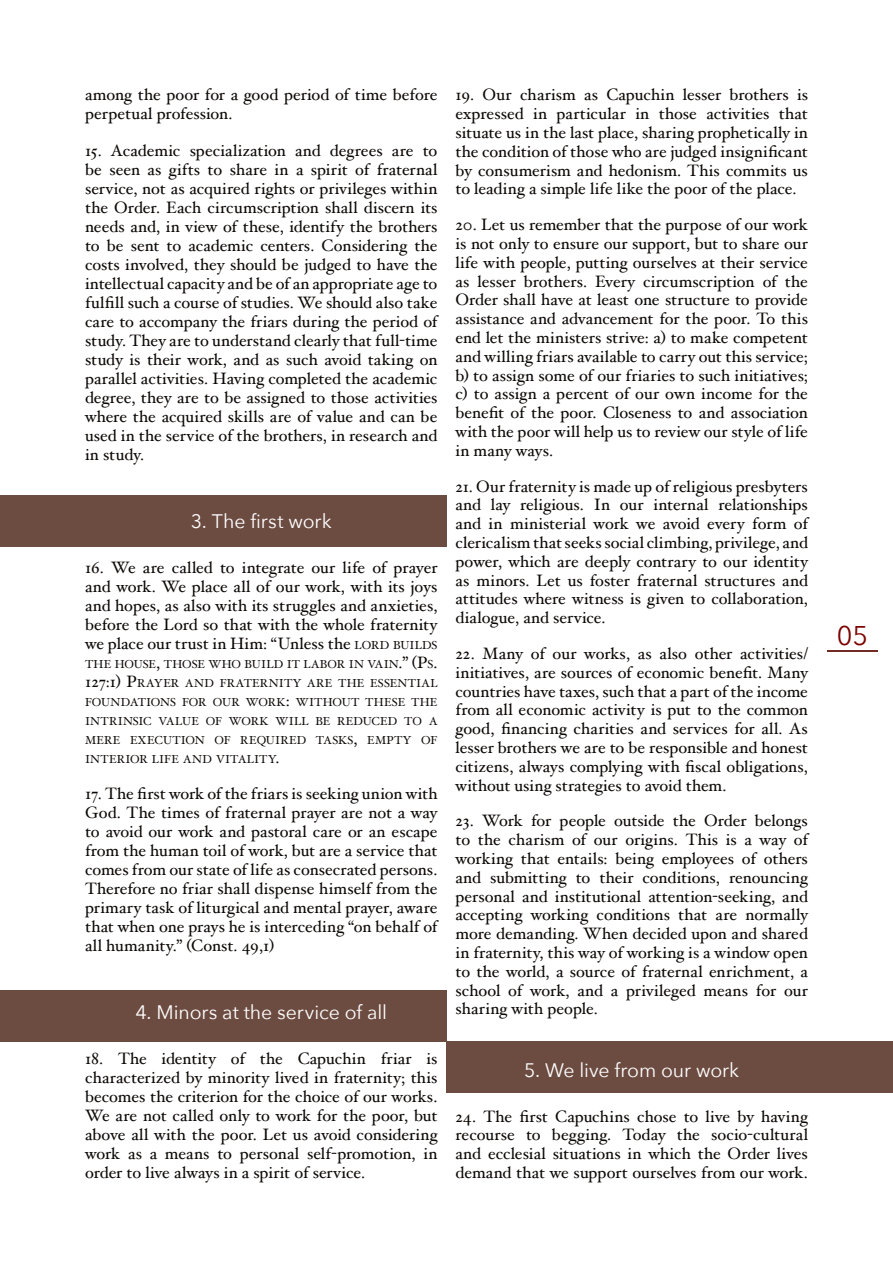
<style>
.page{position:relative;width:893px;height:1263px;background:#fff}
.page>*{position:absolute;margin:0;border:0;box-sizing:border-box;transform-origin:0 0}
.t1{font:27px "Avenir Next";color:#7b0300}
.t2{font:19.5px "Avenir Next";letter-spacing:-.005em;color:#fff}
.t3{font:16.5px/18.8px "Hoefler Text";color:#0c0806;text-align:justify}
.t4{font:11.55px/19px "Hoefler Text";letter-spacing:.01em;color:#0c0806;text-align:justify}
.s1{font-size:11.55px}
.s2{font-size:16.5px}
</style>
<div class="page">
<hr style="left:827px;top:650px;width:51px;height:1px;background:#712c23">
<div style="left:446px;top:1041px;width:447px;height:52px;background:#6c4b41"></div>
<div style="left:0;top:495px;width:446px;height:51px;background:#6c4b41"></div>
<div style="left:0;top:989px;width:446px;height:52px;background:#6c4b41"></div>
<p class="t3" style="left:85px;top:85px;width:354px">among the poor for a good period of time before perpetual profession.</p>
<p class="t3" style="left:85px;top:140px;width:354px">15. Academic specialization and degrees are to be seen as gifts to share in a spirit of fraternal service, not as acquired rights or privileges within the Order. Each circumscription shall discern its needs and, in view of these, identify the brothers to be sent to academic centers. Considering the costs involved, they should be judged to have the intellectual capacity and be of an appropriate age to fulfill such a course of studies. We should also take care to accompany the friars during the period of study. They are to understand clearly that full-time study is their work, and as such avoid taking on parallel activities. Having completed the academic degree, they are to be assigned to those activities where the acquired skills are of value and can be used in the service of the brothers, in research and in study.</p>
<p class="t2" style="left:191px;top:505px;width:142px">3. The first work</p>
<p class="t3" style="left:85px;top:557px;width:354px">16. We are called to integrate our life of prayer and work. We place all of our work, with its joys and hopes, as also with its struggles and anxieties, before the Lord so that with the whole fraternity we place our trust in Him: “Unless the <span class="s1">LORD BUILDS</span></p>
<p class="t4" style="left:85px;top:654px;width:354px">THE HOUSE<span class="s2">,</span> THOSE WHO BUILD IT LABOR IN VAIN<span class="s2">.” (P</span>S<span class="s2">.<br>127:1) P</span>RAYER AND FRATERNITY ARE THE ESSENTIAL FOUNDATIONS FOR OUR WORK<span class="s2">:</span> WITHOUT THESE THE INTRINSIC VALUE OF WORK WILL BE REDUCED TO A MERE EXECUTION OF REQUIRED TASKS<span class="s2">,</span> EMPTY OF INTERIOR LIFE AND VITALITY<span class="s2">.</span></p>
<p class="t3" style="left:85px;top:784px;width:354px">17. The first work of the friars is seeking union with God. The times of fraternal prayer are not a way to avoid our work and pastoral care or an escape from the human toil of work, but are a service that comes from our state of life as consecrated persons.<br>Therefore no friar shall dispense himself from the primary task of liturgical and mental prayer, aware that when one prays he is interceding “on behalf of all humanity.” (Const. 49,1)</p>
<p class="t2" style="left:135px;top:996px;width:253px">4. Minors at the service of all</p>
<p class="t3" style="left:85px;top:1048px;width:354px">18. The identity of the Capuchin friar is characterized by minority lived in fraternity; this becomes the criterion for the choice of our works.<br>We are not called only to work for the poor, but above all with the poor. Let us avoid considering work as a means to personal self-promotion, in order to live always in a spirit of service.</p>
<p class="t3" style="left:455px;top:85px;width:354px">19. Our charism as Capuchin lesser brothers is expressed in particular in those activities that situate us in the last place, sharing prophetically in the condition of those who are judged insignificant by consumerism and hedonism. This commits us to leading a simple life like the poor of the place.</p>
<p class="t3" style="left:455px;top:215px;width:354px">20. Let us remember that the purpose of our work is not only to ensure our support, but to share our life with people, putting ourselves at their service as lesser brothers. Every circumscription of the Order shall have at least one structure to provide assistance and advancement for the poor. To this end let the ministers strive: a) to make competent and willing friars available to carry out this service; b) to assign some of our friaries to such initiatives; c) to assign a percent of our own income for the benefit of the poor. Closeness to and association with the poor will help us to review our style of life in many ways.</p>
<p class="t3" style="left:455px;top:476px;width:354px">21. Our fraternity is made up of religious presbyters and lay religious. In our internal relationships and in ministerial work we avoid every form of clericalism that seeks social climbing, privilege, and power, which are deeply contrary to our identity as minors. Let us foster fraternal structures and attitudes where witness is given to collaboration, dialogue, and service.</p>
<p class="t3" style="left:455px;top:644px;width:354px">22. Many of our works, as also other activities/ initiatives, are sources of economic benefit. Many countries have taxes, such that a part of the income from all economic activity is put to the common good, financing charities and services for all. As lesser brothers we are to be responsible and honest citizens, always complying with fiscal obligations, without using strategies to avoid them.</p>
<p class="t3" style="left:455px;top:811px;width:354px">23. Work for people outside the Order belongs to the charism of our origins. This is a way of working that entails: being employees of others and submitting to their conditions, renouncing personal and institutional attention-seeking, and accepting working conditions that are normally more demanding. When decided upon and shared in fraternity, this way of working is a window open to the world, a source of fraternal enrichment, a school of work, and a privileged means for our sharing with people.</p>
<p class="t2" style="left:524px;top:1054px;width:216px">5. We live from our work</p>
<p class="t3" style="left:455px;top:1106px;width:354px">24. The first Capuchins chose to live by having recourse to begging. Today the socio-cultural and ecclesial situations in which the Order lives demand that we support ourselves from our work.</p>
<h1 class="t1" style="left:837px;top:613px;width:33px">05</h1>
</div>
